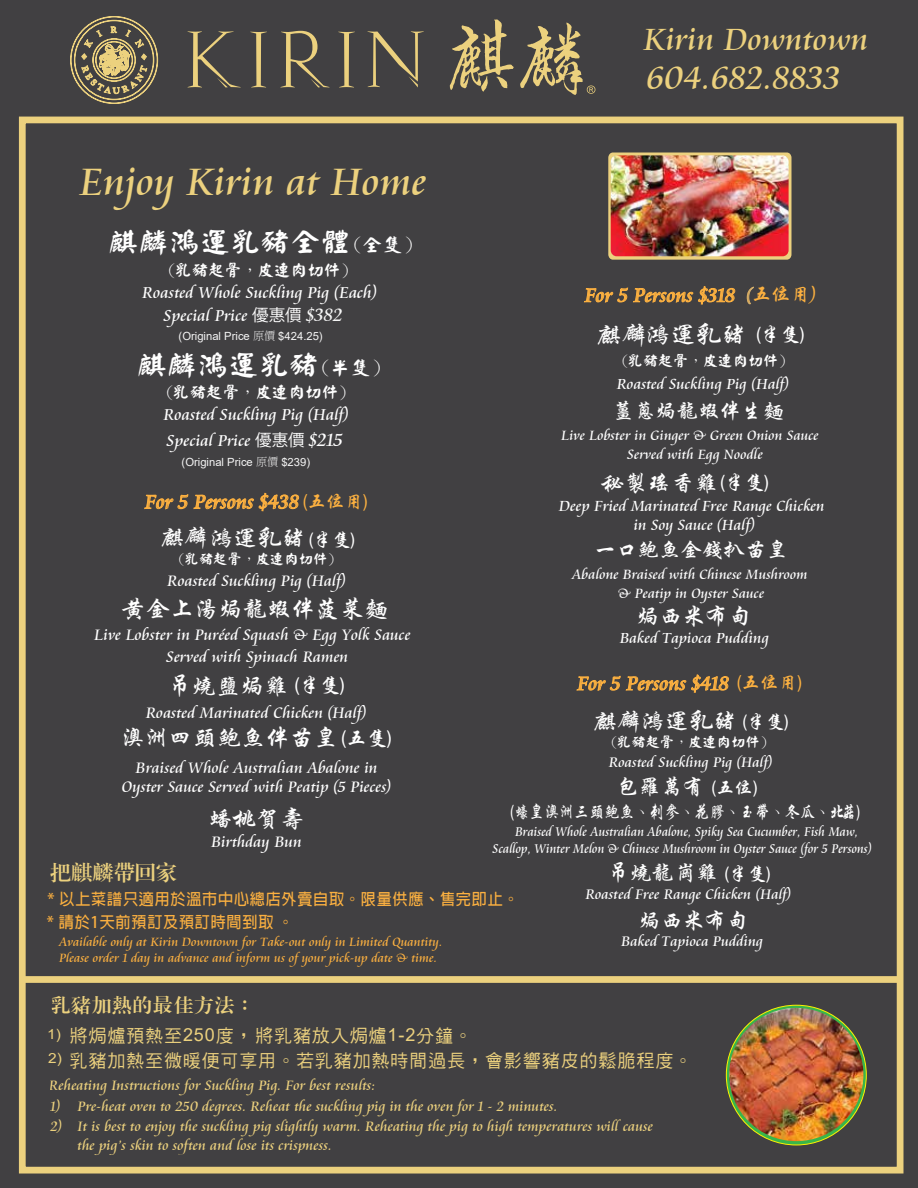
<style>
.page{position:relative;width:918px;height:1188px;background:#414042}
.page>*{position:absolute;margin:0;border:0;box-sizing:border-box;transform-origin:0 0}
.t1{font:42px "Cataneo BT";color:#ecd17e}
.t2{font:35.25px "Cataneo BT";color:#ecd17e}
.t3{font:33.75px "Cataneo BT";color:#ecd17e}
.t4{font:28.2px "winman tun 10004";letter-spacing:.075em;color:#fff}
.t5{font:24.75px "FZXKB B51 0";color:#fff}
.t6{font:23.55px "FZXKB B51 0";color:#fff}
.t7{font:22.8px "FZXKB B51 0";color:#fff}
.t8{font:22.65px "FZXKB B51 0";color:#fff}
.t9{font:21.6px "FZXKB B51 0";color:#fff}
.t10{font:21.15px "FZXBSB B51 0";color:#ecd17e}
.t11{font:21px "Cataneo BT";color:#fbb040}
.t12{font:20.85px "FZXKB B51 0";color:#fff}
.t13{font:19.5px "FZXBSB B51 0";letter-spacing:.05em;color:#ecd17e}
.t14{font:18.75px "FZXKB B51 0";color:#fff}
.t15{font:18px/25px "DF Hei Md HK BF";letter-spacing:.05em;color:#ecd17e}
.t16{font:17.85px "FZXKB B51 0";color:#fff}
.t17{font:17.55px "FZXKB B51 0";letter-spacing:.01em;color:#fff;scale:.86 1}
.t18{font:17.25px "Cataneo BT";color:#fff}
.t19{font:16.65px/21.9px "Cataneo BT";color:#fff;text-align:center}
.t20{font:16.5px "winman tun 100113";color:#fff}
.t21{font:16.05px/19.4px "Cataneo BT";color:#fff;text-align:center}
.t22{font:700 15.9px/22.5px "Adobe Fan Heiti Std";letter-spacing:.05em;color:#fbb040;scale:.95 1}
.t23{font:15.15px "Cataneo BT";color:#fff}
.t24{font:15px/19.5px "Cataneo BT";color:#ecd17e}
.t25{font:15px "winman tun 100113";color:#fff}
.t26{font:14.7px/19.5px "Cataneo BT";color:#fff}
.t27{font:14.25px "winman tun 100113";color:#fff}
.t28{font:13.95px/17.1px "Cataneo BT";color:#fff;scale:.93 1}
.t29{font:13.95px/24.6px "Arial";color:#ecd17e;scale:1.11 1}
.t30{font:13.2px/15.8px "Cataneo BT";color:#fbb040}
.t31{font:11.25px "Arial";color:#f5f5f5}
.s1{font-size:18.75px}
.s2{font-family:"Koz Go Pro";font-size:16.5px}
.s3{font-size:19.5px;color:#f5f5f5}
.s4{font-family:"Adobe Ming Std";font-weight:300}
.s5{font-size:19.5px}
.s6{font-family:"FZXKB B51 0";font-size:18.6px}
.s7{font-size:18px}
.s8{font-family:"FZXKB B51 0";font-size:19.5px}
.s9{font-size:17.85px}
.s10{font-family:"Arial"}
</style>
<div class="page">
<svg style="left:608px;top:153px;width:184px;height:107px;background:#dbbe76"></svg>
<img style="left:611px;top:155px;width:178px;height:101px">
<img style="left:729px;top:1008px;width:134px;height:133px">
<div style="left:19px;top:117px;width:884px;height:1057px;border:7px solid #ecd17e"></div>
<div style="left:22px;top:976px;width:881px;height:7px;background:#ecd17e"></div>
<svg style="left:188px;top:31px;width:236px;height:56px"></svg>
<svg style="left:450px;top:19px;width:64px;height:73px"></svg>
<svg style="left:520px;top:23px;width:75px;height:72px"></svg>
<svg style="left:70px;top:16px;width:88px;height:88px"></svg>
<svg style="left:584px;top:286px;width:151px;height:19px"></svg>
<svg style="left:747px;top:287px;width:7px;height:17px"></svg>
<svg style="left:144px;top:495px;width:44px;height:14px"></svg>
<svg style="left:194px;top:493px;width:105px;height:19px"></svg>
<svg style="left:577px;top:676px;width:43px;height:15px"></svg>
<svg style="left:626px;top:675px;width:103px;height:18px"></svg>
<h1 class="t1" style="left:80px;top:156px;width:349px">Enjoy Kirin at Home</h1>
<h3 class="t4" style="left:110px;top:228px;width:305px">麒麟鴻運乳豬全體<span class="s1">(全隻)</span></h3>
<p class="t18" style="left:142px;top:282px;width:236px">Roasted Whole Suckling Pig (Each)</p>
<p class="t20" style="left:168px;top:262px;width:183px">(乳豬起骨，皮連肉切件)</p>
<p class="t18" style="left:164px;top:305px;width:181px">Special Price <span class="s2">優惠價</span> <span class="s3">$382</span></p>
<p class="t31" style="left:179px;top:329px;width:146px">(Original Price <span class="s4">原價</span> $424.25)</p>
<h3 class="t4" style="left:138px;top:351px;width:245px">麒麟鴻運乳豬<span class="s1">(半隻)</span></h3>
<p class="t18" style="left:164px;top:404px;width:190px">Roasted Suckling Pig (Half)</p>
<p class="t20" style="left:165px;top:384px;width:183px">(乳豬起骨，皮連肉切件)</p>
<p class="t18" style="left:167px;top:429px;width:178px">Special Price <span class="s2">優惠價</span> <span class="s5">$215</span></p>
<p class="t31" style="left:182px;top:454px;width:130px">(Original Price <span class="s4">原價</span> $239)</p>
<h3 class="t11" style="left:145px;top:489px;width:224px">For 5 Persons $438 <span class="s6">(五位用)</span></h3>
<h3 class="t6" style="left:161px;top:524px;width:147px">麒麟鴻運乳豬</h3>
<p class="t16" style="left:309px;top:529px;width:47px">(半隻)</p>
<p class="t27" style="left:178px;top:553px;width:158px">(乳豬起骨，皮連肉切件)</p>
<p class="t19" style="left:167px;top:570px;width:184px">Roasted Suckling Pig (Half)</p>
<p class="t19" style="left:94px;top:624px;width:318px">Live Lobster in Puréed Squash &amp; Egg Yolk Sauce<br>Served with Spinach Ramen</p>
<h3 class="t6" style="left:122px;top:594px;width:268px">黃金上湯焗龍蝦伴菠菜麵</h3>
<h3 class="t6" style="left:167px;top:671px;width:179px">吊燒鹽焗雞 <span class="s5">(半隻)</span></h3>
<h3 class="t6" style="left:120px;top:724px;width:273px">澳洲四頭鮑魚伴苗皇 <span class="s5">(五隻)</span></h3>
<p class="t19" style="left:146px;top:702px;width:226px">Roasted Marinated Chicken (Half)</p>
<h3 class="t3" style="left:644px;top:18px;width:227px">Kirin Downtown</h3>
<h2 class="t2" style="left:646px;top:55px;width:196px">604.682.8833</h2>
<h3 class="t11" style="left:585px;top:282px;width:233px">For 5 Persons $318 <span class="s7">(</span><span class="s8">五位用</span><span class="s5">)</span></h3>
<h3 class="t5" style="left:597px;top:320px;width:209px">麒麟鴻運乳豬 <span class="s1">(半隻)</span></h3>
<p class="t25" style="left:621px;top:353px;width:167px">(乳豬起骨，皮連肉切件)</p>
<p class="t21" style="left:617px;top:374px;width:177px">Roasted Suckling Pig (Half)</p>
<h3 class="t12" style="left:612px;top:398px;width:173px">薑蔥焗龍蝦伴生麵</h3>
<p class="t26" style="left:627px;top:426px;width:193px;text-indent:-66px">Live Lobster in Ginger &amp; Green Onion Sauce<br>Served with Egg Noodle</p>
<h3 class="t7" style="left:601px;top:469px;width:119px">秘製瑤香雞</h3>
<p class="t21" style="left:559px;top:496px;width:267px">Deep Fried Marinated Free Range Chicken in Soy Sauce (Half)</p>
<p class="t14" style="left:721px;top:471px;width:50px">(半隻)</p>
<h3 class="t12" style="left:595px;top:538px;width:195px">一口鮑魚金錢扒苗皇</h3>
<p class="t26" style="left:572px;top:565px;width:237px;text-align:center">Abalone Braised with Chinese Mushroom &amp; Peatip in Oyster Sauce</p>
<h3 class="t8" style="left:636px;top:602px;width:118px">焗西米布甸</h3>
<p class="t21" style="left:620px;top:629px;width:151px">Baked Tapioca Pudding</p>
<h3 class="t11" style="left:577px;top:670px;width:226px">For 5 Persons $418 <span class="s6">(五位用)</span></h3>
<h3 class="t6" style="left:594px;top:707px;width:196px">麒麟鴻運乳豬 <span class="s9">(半隻)</span></h3>
<p class="t27" style="left:610px;top:736px;width:158px">(乳豬起骨，皮連肉切件)</p>
<p class="t23" style="left:609px;top:753px;width:169px">Roasted Suckling Pig (Half)</p>
<p class="t19" style="left:122px;top:758px;width:271px;line-height:20px">Braised Whole Australian Abalone in<br>Oyster Sauce Served with Peatip (5 Pieces)</p>
<p class="t19" style="left:211px;top:831px;width:92px">Birthday Bun</p>
<h3 class="t9" style="left:616px;top:773px;width:143px">包羅萬有 <span class="s9">(五位)</span></h3>
<p class="t17" style="left:511px;top:801px;width:408px">(蠔皇澳洲三頭鮑魚、刺參、花膠、玉帶、冬瓜、北菇)</p>
<h3 class="t6" style="left:208px;top:805px;width:98px">蟠桃賀壽</h3>
<p class="t28" style="left:493px;top:824px;width:409px;text-indent:22px">Braised Whole Australian Abalone, Spiky Sea Cucumber, Fish Maw,<br>Scallop, Winter Melon &amp; Chinese Mushroom in Oyster Sauce (for 5 Persons)</p>
<p class="t23" style="left:585px;top:885px;width:211px">Roasted Free Range Chicken (Half)</p>
<p class="t23" style="left:621px;top:932px;width:143px">Baked Tapioca Pudding</p>
<h3 class="t9" style="left:607px;top:859px;width:165px">吊燒龍崗雞 <span class="s9">(半隻)</span></h3>
<h3 class="t9" style="left:639px;top:907px;width:112px">焗西米布甸</h3>
<h3 class="t10" style="left:50px;top:860px;width:128px">把麒麟帶回家</h3>
<p class="t22" style="left:47px;top:889px;width:498px">* 以上菜譜只適用於溫市中心總店外賣自取。限量供應、售完即止。* 請於1天前預訂及預訂時間到取 。</p>
<p class="t30" style="left:59px;top:934px;width:385px">Available only at Kirin Downtown for Take-out only in Limited Quantity.<br>Please order 1 day in advance and inform us ofyour pick-up date &amp; time.</p>
<h3 class="t13" style="left:51px;top:994px;width:206px">乳豬加熱的最佳方法：</h3>
<p class="t15" style="left:69px;top:1023px;width:624px">將焗爐預熱至<span class="s10">250</span>度，將乳豬放入焗爐<span class="s10">1-2</span>分鐘。<br>乳豬加熱至微暖便可享用。若乳豬加熱時間過長，會影響豬皮的鬆脆程度。</p>
<p class="t24" style="left:49px;top:1076px;width:328px">Reheating Instructions for Suckling Pig. For best results:</p>
<p class="t24" style="left:51px;top:1097px;width:509px">1) Pre-heat oven to 250 degrees. Reheat the suckling pig in the oven for 1 - 2 minutes.</p>
<p class="t24" style="left:78px;top:1116px;width:577px;text-indent:-27px">2) It is best to enjoy the suckling pig slightly warm. Reheating the pig to high temperatures will cause the pig’s skin to soften and lose its crispness.</p>
<p class="t29" style="left:47px;top:1021px;width:15px">1)<br>2)</p>
</div>
